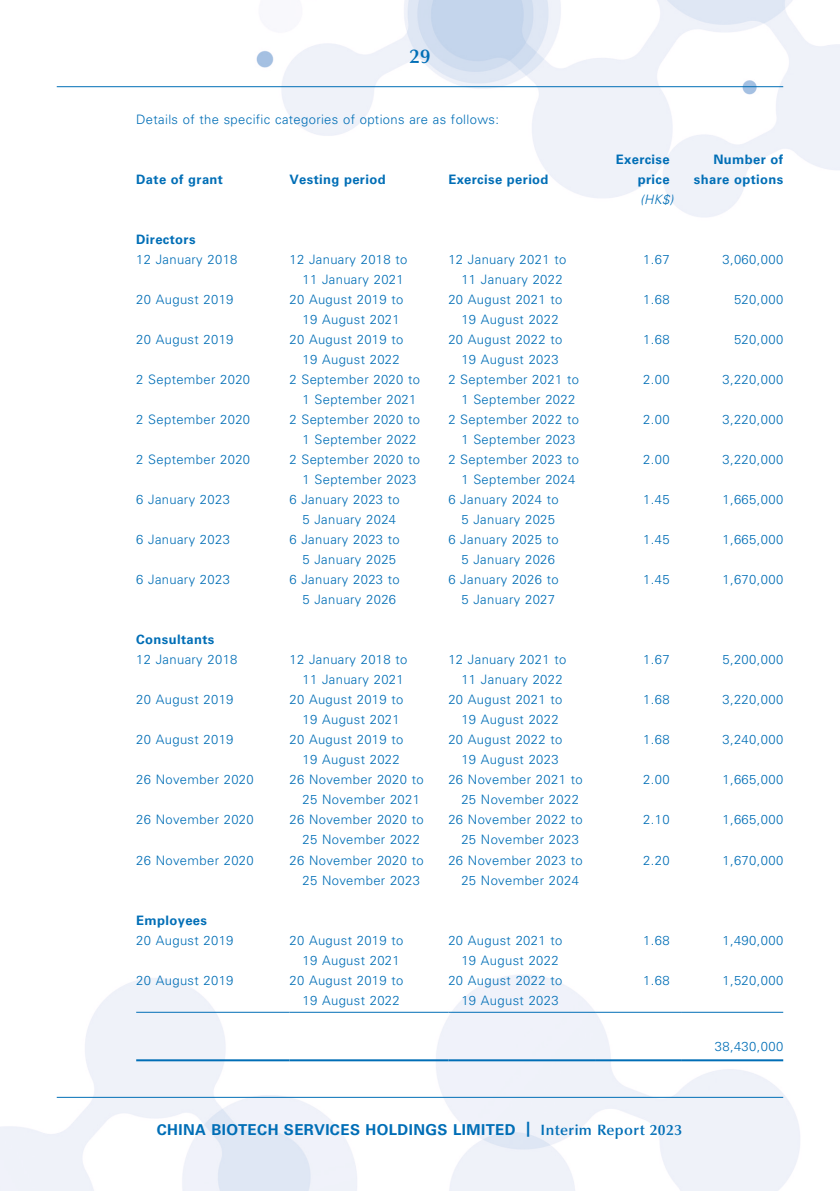
<style>
.page{position:relative;width:840px;height:1191px;background:#fff}
.page>*{position:absolute;margin:0;border:0;box-sizing:border-box;transform-origin:0 0}
.t1{font:600 20px "Optima LT Std";color:#006eb6}
.t2{font:700 15px "Univers LT Std";letter-spacing:.03em;color:#006eb6}
._51_N_Table_txt{font:300 13px/20px "Univers LT Std";letter-spacing:.03em;color:#006eb6;text-align:right}
._51_N_Table_txt-2{font:700 13px "Univers LT Std";letter-spacing:.03em;color:#006eb6}
._06_Notes{font:300 13px "Univers LT Std";letter-spacing:.03em;color:#006eb6}
._51_N_Table_txt-3{font:italic 300 13px "Univers LT Std";color:#006eb6}
.s1{font-family:"Optima LT Std";font-weight:600}
</style>
<div class="page">
<img style="left:0;top:0;width:839px;height:1191px">
<hr style="left:57px;top:86px;width:725px;height:1px;background:#006eb6">
<hr style="left:57px;top:1096px;width:725px;height:1px;background:#006eb6">
<hr style="left:136px;top:1011px;width:153px;height:1px;background:#006eb6">
<hr style="left:289px;top:1011px;width:159px;height:1px;background:#006eb6">
<hr style="left:448px;top:1011px;width:147px;height:1px;background:#006eb6">
<hr style="left:595px;top:1011px;width:85px;height:1px;background:#006eb6">
<hr style="left:680px;top:1011px;width:102px;height:1px;background:#006eb6">
<hr style="left:136px;top:1059px;width:153px;height:2px;background:#006eb6">
<hr style="left:289px;top:1059px;width:159px;height:2px;background:#006eb6">
<hr style="left:448px;top:1059px;width:147px;height:2px;background:#006eb6">
<hr style="left:595px;top:1059px;width:85px;height:2px;background:#006eb6">
<hr style="left:680px;top:1059px;width:102px;height:2px;background:#006eb6">
<h1 class="t1" style="left:409px;top:45px;width:23px">29</h1>
<p class="_06_Notes" style="left:136px;top:112px;width:364px">Details of the specific categories of options are as follows:</p>
<p class="_51_N_Table_txt-2" style="left:136px;top:172px;width:88px">Date of grant</p>
<p class="_51_N_Table_txt-2" style="left:289px;top:172px;width:98px">Vesting period</p>
<p class="_51_N_Table_txt-2" style="left:448px;top:172px;width:102px">Exercise period</p>
<p class="_51_N_Table_txt-2" style="left:615px;top:152px;width:55px">Exercise</p>
<p class="_51_N_Table_txt-2" style="left:637px;top:172px;width:33px">price</p>
<p class="_51_N_Table_txt-3" style="left:639px;top:192px;width:35px">(HK$)</p>
<p class="_51_N_Table_txt-2" style="left:713px;top:152px;width:71px">Number of</p>
<p class="_51_N_Table_txt-2" style="left:693px;top:172px;width:91px">share options</p>
<p class="_51_N_Table_txt-2" style="left:136px;top:232px;width:61px">Directors</p>
<p class="_51_N_Table_txt" style="left:136px;top:250px;width:103px">12 January 2018</p>
<p class="_51_N_Table_txt" style="left:289px;top:250px;width:119px">12 January 2018 to<br>11 January 2021</p>
<p class="_51_N_Table_txt" style="left:448px;top:250px;width:119px">12 January 2021 to<br>11 January 2022</p>
<p class="_51_N_Table_txt" style="left:643px;top:250px;width:28px">1.67</p>
<p class="_51_N_Table_txt" style="left:722px;top:250px;width:62px">3,060,000</p>
<p class="_51_N_Table_txt" style="left:136px;top:290px;width:99px">20 August 2019</p>
<p class="_51_N_Table_txt" style="left:289px;top:290px;width:115px">20 August 2019 to<br>19 August 2021</p>
<p class="_51_N_Table_txt" style="left:448px;top:290px;width:115px">20 August 2021 to<br>19 August 2022</p>
<p class="_51_N_Table_txt" style="left:643px;top:290px;width:28px">1.68</p>
<p class="_51_N_Table_txt" style="left:733px;top:290px;width:51px">520,000</p>
<p class="_51_N_Table_txt" style="left:136px;top:330px;width:99px">20 August 2019</p>
<p class="_51_N_Table_txt" style="left:289px;top:330px;width:115px">20 August 2019 to<br>19 August 2022</p>
<p class="_51_N_Table_txt" style="left:448px;top:330px;width:115px">20 August 2022 to<br>19 August 2023</p>
<p class="_51_N_Table_txt" style="left:643px;top:330px;width:28px">1.68</p>
<p class="_51_N_Table_txt" style="left:733px;top:330px;width:51px">520,000</p>
<p class="_51_N_Table_txt" style="left:136px;top:370px;width:115px">2 September 2020</p>
<p class="_51_N_Table_txt" style="left:289px;top:370px;width:132px">2 September 2020 to<br>1 September 2021</p>
<p class="_51_N_Table_txt" style="left:448px;top:370px;width:132px">2 September 2021 to<br>1 September 2022</p>
<p class="_51_N_Table_txt" style="left:643px;top:370px;width:28px">2.00</p>
<p class="_51_N_Table_txt" style="left:722px;top:370px;width:62px">3,220,000</p>
<p class="_51_N_Table_txt" style="left:136px;top:410px;width:115px">2 September 2020</p>
<p class="_51_N_Table_txt" style="left:289px;top:410px;width:132px">2 September 2020 to<br>1 September 2022</p>
<p class="_51_N_Table_txt" style="left:448px;top:410px;width:132px">2 September 2022 to<br>1 September 2023</p>
<p class="_51_N_Table_txt" style="left:643px;top:410px;width:28px">2.00</p>
<p class="_51_N_Table_txt" style="left:722px;top:410px;width:62px">3,220,000</p>
<p class="_51_N_Table_txt" style="left:136px;top:450px;width:115px">2 September 2020</p>
<p class="_51_N_Table_txt" style="left:289px;top:450px;width:132px">2 September 2020 to<br>1 September 2023</p>
<p class="_51_N_Table_txt" style="left:448px;top:450px;width:132px">2 September 2023 to<br>1 September 2024</p>
<p class="_51_N_Table_txt" style="left:643px;top:450px;width:28px">2.00</p>
<p class="_51_N_Table_txt" style="left:722px;top:450px;width:62px">3,220,000</p>
<p class="_51_N_Table_txt" style="left:136px;top:490px;width:95px">6 January 2023</p>
<p class="_51_N_Table_txt" style="left:289px;top:490px;width:112px">6 January 2023 to<br>5 January 2024</p>
<p class="_51_N_Table_txt" style="left:448px;top:490px;width:112px">6 January 2024 to<br>5 January 2025</p>
<p class="_51_N_Table_txt" style="left:643px;top:490px;width:28px">1.45</p>
<p class="_51_N_Table_txt" style="left:722px;top:490px;width:62px">1,665,000</p>
<p class="_51_N_Table_txt" style="left:136px;top:530px;width:95px">6 January 2023</p>
<p class="_51_N_Table_txt" style="left:289px;top:530px;width:112px">6 January 2023 to<br>5 January 2025</p>
<p class="_51_N_Table_txt" style="left:448px;top:530px;width:112px">6 January 2025 to<br>5 January 2026</p>
<p class="_51_N_Table_txt" style="left:643px;top:530px;width:28px">1.45</p>
<p class="_51_N_Table_txt" style="left:722px;top:530px;width:62px">1,665,000</p>
<p class="_51_N_Table_txt" style="left:136px;top:570px;width:95px">6 January 2023</p>
<p class="_51_N_Table_txt" style="left:289px;top:570px;width:112px">6 January 2023 to<br>5 January 2026</p>
<p class="_51_N_Table_txt" style="left:448px;top:570px;width:112px">6 January 2026 to<br>5 January 2027</p>
<p class="_51_N_Table_txt" style="left:643px;top:570px;width:28px">1.45</p>
<p class="_51_N_Table_txt" style="left:722px;top:570px;width:62px">1,670,000</p>
<p class="_51_N_Table_txt-2" style="left:136px;top:632px;width:80px">Consultants</p>
<p class="_51_N_Table_txt" style="left:136px;top:650px;width:103px">12 January 2018</p>
<p class="_51_N_Table_txt" style="left:289px;top:650px;width:119px">12 January 2018 to<br>11 January 2021</p>
<p class="_51_N_Table_txt" style="left:448px;top:650px;width:119px">12 January 2021 to<br>11 January 2022</p>
<p class="_51_N_Table_txt" style="left:643px;top:650px;width:28px">1.67</p>
<p class="_51_N_Table_txt" style="left:722px;top:650px;width:62px">5,200,000</p>
<p class="_51_N_Table_txt" style="left:136px;top:690px;width:99px">20 August 2019</p>
<p class="_51_N_Table_txt" style="left:289px;top:690px;width:115px">20 August 2019 to<br>19 August 2021</p>
<p class="_51_N_Table_txt" style="left:448px;top:690px;width:115px">20 August 2021 to<br>19 August 2022</p>
<p class="_51_N_Table_txt" style="left:643px;top:690px;width:28px">1.68</p>
<p class="_51_N_Table_txt" style="left:722px;top:690px;width:62px">3,220,000</p>
<p class="_51_N_Table_txt" style="left:136px;top:730px;width:99px">20 August 2019</p>
<p class="_51_N_Table_txt" style="left:289px;top:730px;width:115px">20 August 2019 to<br>19 August 2022</p>
<p class="_51_N_Table_txt" style="left:448px;top:730px;width:115px">20 August 2022 to<br>19 August 2023</p>
<p class="_51_N_Table_txt" style="left:643px;top:730px;width:28px">1.68</p>
<p class="_51_N_Table_txt" style="left:722px;top:730px;width:62px">3,240,000</p>
<p class="_51_N_Table_txt" style="left:136px;top:770px;width:119px">26 November 2020</p>
<p class="_51_N_Table_txt" style="left:289px;top:770px;width:136px">26 November 2020 to<br>25 November 2021</p>
<p class="_51_N_Table_txt" style="left:448px;top:770px;width:136px">26 November 2021 to<br>25 November 2022</p>
<p class="_51_N_Table_txt" style="left:643px;top:770px;width:28px">2.00</p>
<p class="_51_N_Table_txt" style="left:722px;top:770px;width:62px">1,665,000</p>
<p class="_51_N_Table_txt" style="left:136px;top:810px;width:119px">26 November 2020</p>
<p class="_51_N_Table_txt" style="left:289px;top:810px;width:136px">26 November 2020 to<br>25 November 2022</p>
<p class="_51_N_Table_txt" style="left:448px;top:810px;width:136px">26 November 2022 to<br>25 November 2023</p>
<p class="_51_N_Table_txt" style="left:643px;top:810px;width:28px">2.10</p>
<p class="_51_N_Table_txt" style="left:722px;top:810px;width:62px">1,665,000</p>
<p class="_51_N_Table_txt" style="left:136px;top:850px;width:119px">26 November 2020</p>
<p class="_51_N_Table_txt" style="left:289px;top:850px;width:136px">26 November 2020 to<br>25 November 2023</p>
<p class="_51_N_Table_txt" style="left:448px;top:850px;width:136px">26 November 2023 to<br>25 November 2024</p>
<p class="_51_N_Table_txt" style="left:643px;top:850px;width:28px">2.20</p>
<p class="_51_N_Table_txt" style="left:722px;top:850px;width:62px">1,670,000</p>
<p class="_51_N_Table_txt-2" style="left:136px;top:912px;width:72px">Employees</p>
<p class="_51_N_Table_txt" style="left:136px;top:930px;width:99px">20 August 2019</p>
<p class="_51_N_Table_txt" style="left:289px;top:930px;width:115px">20 August 2019 to<br>19 August 2021</p>
<p class="_51_N_Table_txt" style="left:448px;top:930px;width:115px">20 August 2021 to<br>19 August 2022</p>
<p class="_51_N_Table_txt" style="left:643px;top:930px;width:28px">1.68</p>
<p class="_51_N_Table_txt" style="left:722px;top:930px;width:62px">1,490,000</p>
<p class="_51_N_Table_txt" style="left:136px;top:970px;width:99px">20 August 2019</p>
<p class="_51_N_Table_txt" style="left:289px;top:970px;width:115px">20 August 2019 to<br>19 August 2022</p>
<p class="_51_N_Table_txt" style="left:448px;top:970px;width:115px">20 August 2022 to<br>19 August 2023</p>
<p class="_51_N_Table_txt" style="left:643px;top:970px;width:28px">1.68</p>
<p class="_51_N_Table_txt" style="left:722px;top:970px;width:62px">1,520,000</p>
<p class="_51_N_Table_txt" style="left:714px;top:1036px;width:70px">38,430,000</p>
<p class="t2" style="left:157px;top:1120px;width:526px">CHINA BIOTECH SERVICES HOLDINGS LIMITED | <span class="s1">Interim Report 2023</span></p>
</div>
